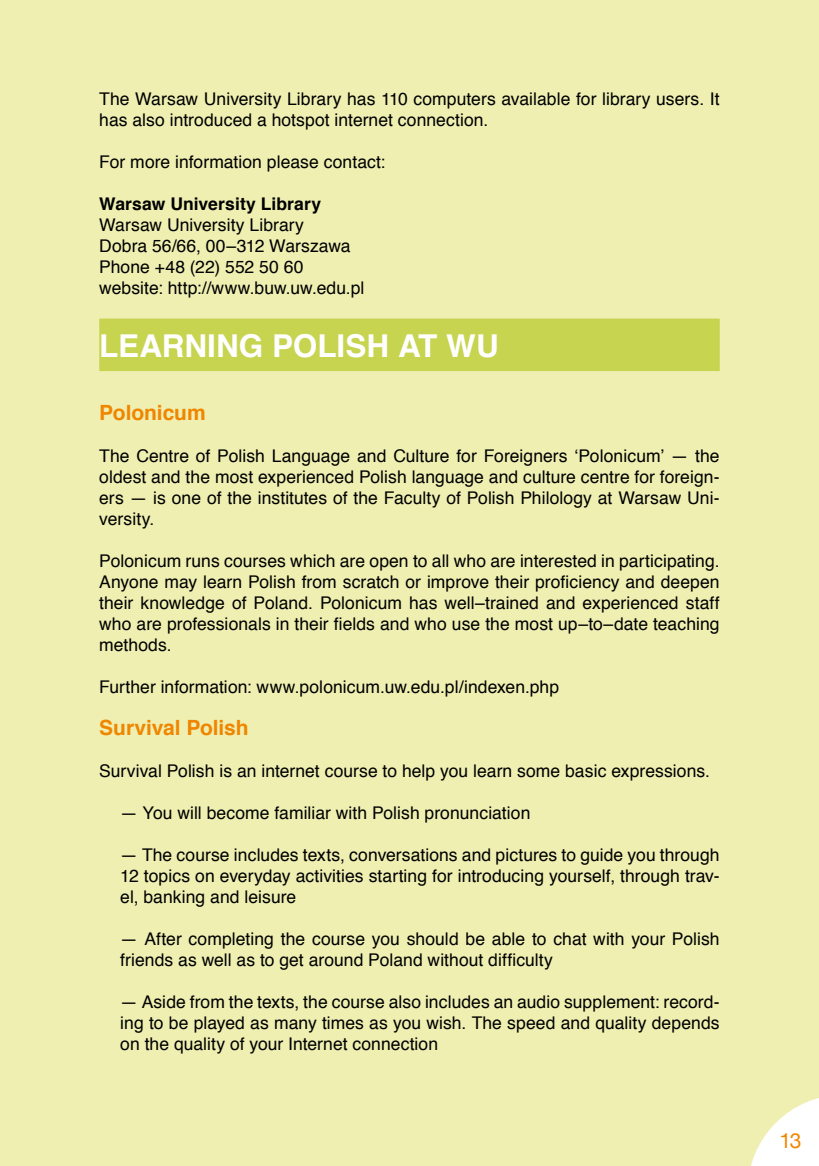
<style>
.page{position:relative;width:819px;height:1166px;background:#eeefb1}
.page>*{position:absolute;margin:0;border:0;box-sizing:border-box;transform-origin:0 0}
.t1{font:700 31.5px "Helvetica CE";color:#fff}
.t2{font:700 21px "Helvetica CE";letter-spacing:-.005em;color:#f08600}
.t3{font:21px "Helvetica Neue";color:#f08600}
.t4{font:17.5px/21px "Helvetica CE";letter-spacing:.005em;color:#000;text-align:justify}
.t5{font:700 17.5px "Helvetica CE";letter-spacing:.005em;color:#000}
</style>
<div class="page">
<svg style="left:751px;top:1098px;width:68px;height:68px"></svg>
<div style="left:99px;top:319px;width:620px;height:52px;background:#c7d44f"></div>
<p class="t4" style="left:99px;top:89px;width:621px">The Warsaw University Library has 110 computers available for library users. It has also introduced a hotspot internet connection.</p>
<p class="t4" style="left:99px;top:152px;width:288px">For more information please contact:</p>
<p class="t5" style="left:99px;top:192px;width:223px">Warsaw University Library</p>
<p class="t4" style="left:99px;top:215px;width:267px;text-align:left">Warsaw University Library<br>Dobra 56/66, 00–312 Warszawa<br>Phone +48 (22) 552 50 60 website: http://www.buw.uw.edu.pl</p>
<h1 class="t1" style="left:99px;top:324px;width:401px">Learning Polish at WU</h1>
<p class="t2" style="left:99px;top:398px;width:108px">Polonicum</p>
<p class="t4" style="left:99px;top:446px;width:622px">The Centre of Polish Language and Culture for Foreigners ‘Polonicum’ — the oldest and the most experienced Polish language and culture centre for foreign&shy;ers — is one of the institutes of the Faculty of Polish Philology at Warsaw Uni&shy;versity.</p>
<p class="t4" style="left:99px;top:551px;width:622px">Polonicum runs courses which are open to all who are interested in participating.<br>Anyone may learn Polish from scratch or improve their proficiency and deepen their knowledge of Poland. Polonicum has well–trained and experienced staff who are professionals in their fields and who use the most up–to–date teaching methods.</p>
<p class="t4" style="left:99px;top:677px;width:461px">Further information: www.polonicum.uw.edu.pl/indexen.php</p>
<p class="t2" style="left:99px;top:713px;width:151px">Survival Polish</p>
<p class="t4" style="left:99px;top:761px;width:612px">Survival Polish is an internet course to help you learn some basic expressions.</p>
<p class="t4" style="left:120px;top:803px;width:411px">— You will become familiar with Polish pronunciation</p>
<p class="t4" style="left:120px;top:845px;width:601px">— The course includes texts, conversations and pictures to guide you through 12 topics on everyday activities starting for introducing yourself, through trav&shy;el, banking and leisure</p>
<p class="t4" style="left:120px;top:929px;width:601px">— After completing the course you should be able to chat with your Polish friends as well as to get around Poland without difficulty</p>
<p class="t4" style="left:120px;top:992px;width:601px">— Aside from the texts, the course also includes an audio supplement: record&shy;ing to be played as many times as you wish. The speed and quality depends on the quality of your Internet connection</p>
<p class="t3" style="left:779px;top:1128px;width:22px">13</p>
</div>
